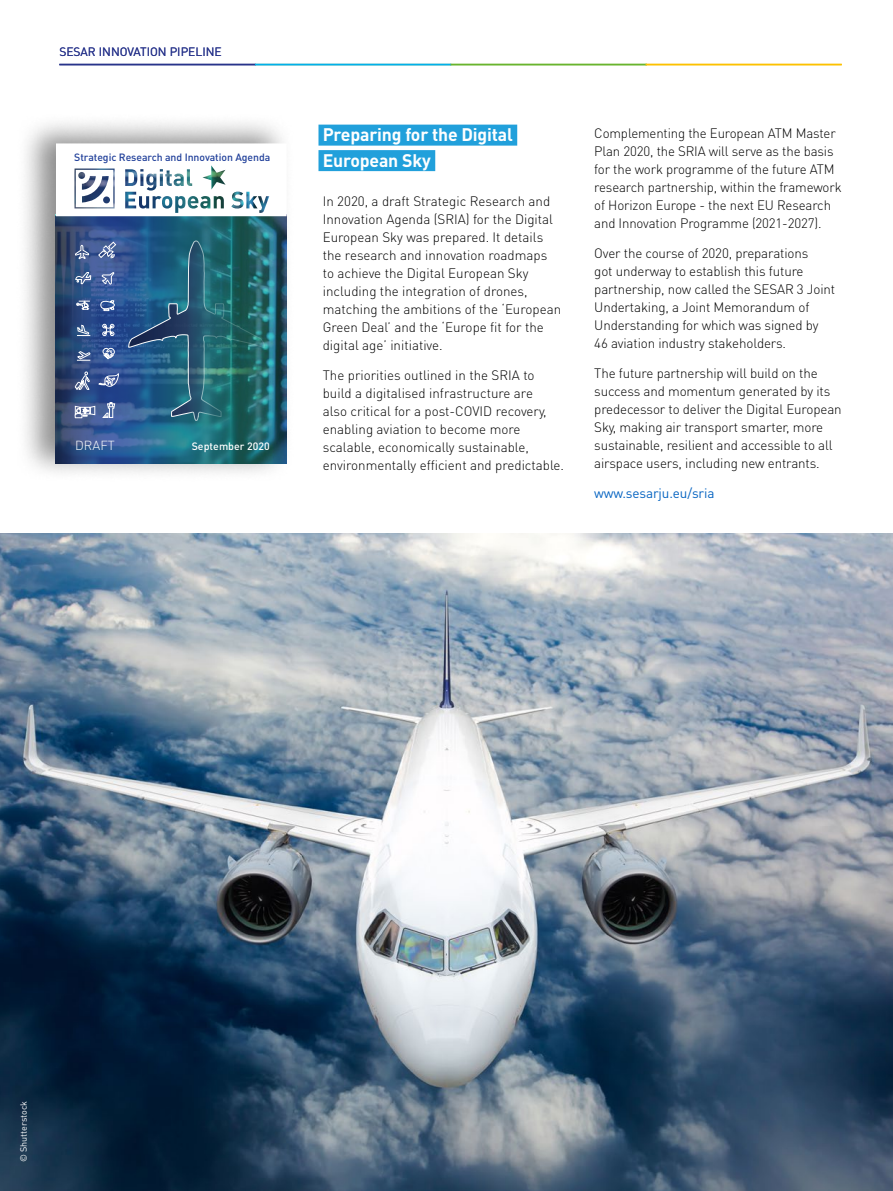
<style>
.page{position:relative;width:893px;height:1191px;background:#fff}
.page>*{position:absolute;margin:0;border:0;box-sizing:border-box;transform-origin:0 0}
.Cyan_negative{font:700 18px "DIN Pro";letter-spacing:-.01em;color:#fff}
.body_of_projects{font:300 13.5px/18px "DIN Pro";letter-spacing:-.01em;color:#000}
.body_of_projects-2{font:13.5px "DIN Pro";letter-spacing:-.01em;color:#0563c1}
.t1{font:300 12.9px "DIN Pro";letter-spacing:.005em;color:#fff}
.t2{font:12px "DIN Pro";color:#28348b}
.t3{font:500 10.5px "DIN Pro";letter-spacing:-.005em;color:#21409a}
.t4{font:500 10.5px "DIN Pro";letter-spacing:.005em;color:#fff}
.t5{font:9px "DIN Pro";color:#fff}
</style>
<div class="page">
<div style="left:318px;top:125px;width:199px;height:21px;background:#21a0db"></div>
<div style="left:318px;top:150px;width:117px;height:21px;background:#21a0db"></div>
<div style="left:15px;top:113px;width:280px;height:369px;background:#000;opacity:.45"></div>
<img style="left:56px;top:216px;width:230px;height:248px">
<svg style="left:129px;top:241px;width:135px;height:179px;background:#266278"></svg>
<svg style="left:56px;top:143px;width:231px;height:73px"></svg>
<svg style="left:75px;top:400px;width:20px;height:18px"></svg>
<svg style="left:102px;top:324px;width:12px;height:12px"></svg>
<svg style="left:77px;top:351px;width:14px;height:10px"></svg>
<svg style="left:75px;top:271px;width:16px;height:18px"></svg>
<svg style="left:76px;top:300px;width:14px;height:12px"></svg>
<svg style="left:102px;top:402px;width:13px;height:16px"></svg>
<svg style="left:77px;top:325px;width:13px;height:11px"></svg>
<svg style="left:102px;top:272px;width:13px;height:13px"></svg>
<svg style="left:98px;top:241px;width:18px;height:17px"></svg>
<svg style="left:75px;top:245px;width:14px;height:14px"></svg>
<svg style="left:100px;top:298px;width:15px;height:13px"></svg>
<svg style="left:101px;top:347px;width:15px;height:12px"></svg>
<svg style="left:98px;top:373px;width:21px;height:16px"></svg>
<svg style="left:75px;top:371px;width:15px;height:19px"></svg>
<hr style="left:59px;top:64px;width:197px;height:1px;background:#28348b">
<hr style="left:255px;top:64px;width:196px;height:1px;background:#00b0eb">
<hr style="left:451px;top:64px;width:196px;height:1px;background:#69b42e">
<hr style="left:645px;top:64px;width:197px;height:1px;background:#fdc100">
<img style="left:0;top:534px;width:893px;height:657px">
<p class="t2" style="left:59px;top:43px;width:164px">SESAR INNOVATION PIPELINE</p>
<p class="t3" style="left:74px;top:150px;width:198px">Strategic Research and Innovation Agenda</p>
<p class="t1" style="left:75px;top:436px;width:41px">DRAFT</p>
<p class="t4" style="left:192px;top:439px;width:80px">September 2020</p>
<p class="Cyan_negative" style="left:323px;top:123px;width:192px">Preparing for the Digital</p>
<p class="Cyan_negative" style="left:323px;top:148px;width:110px">European Sky</p>
<p class="body_of_projects" style="left:323px;top:192px;width:240px">In 2020, a draft Strategic Research and Innovation Agenda (SRIA) for the Digital European Sky was prepared. It details the research and innovation roadmaps to achieve the Digital European Sky including the integration of drones, matching the ambitions of the ‘European Green Deal’ and the ‘Europe fit for the digital age’ initiative.</p>
<p class="body_of_projects" style="left:323px;top:366px;width:243px">The priorities outlined in the SRIA to build a digitalised infrastructure are<br>also critical for a post-COVID recovery, enabling aviation to become more scalable, economically sustainable, environmentally efficient and predictable.</p>
<p class="body_of_projects" style="left:594px;top:123px;width:249px">Complementing the European ATM Master Plan 2020, the SRIA will serve as the basis for the work programme of the future ATM research partnership, within the framework of Horizon Europe - the next EU Research and Innovation Programme (2021-2027).</p>
<p class="body_of_projects" style="left:594px;top:243px;width:242px">Over the course of 2020, preparations<br>got underway to establish this future partnership, now called the SESAR 3 Joint Undertaking, a Joint Memorandum of Understanding for which was signed by 46 aviation industry stakeholders.</p>
<p class="body_of_projects" style="left:594px;top:363px;width:249px">The future partnership will build on the success and momentum generated by its predecessor to deliver the Digital European Sky, making air transport smarter, more sustainable, resilient and accessible to all airspace users, including new entrants.</p>
<p class="body_of_projects-2" style="left:594px;top:484px;width:122px">www.sesarju.eu/sria</p>
<p class="t5" style="left:17px;top:1162px;width:63px;rotate:-90deg">© Shutterstock</p>
</div>
